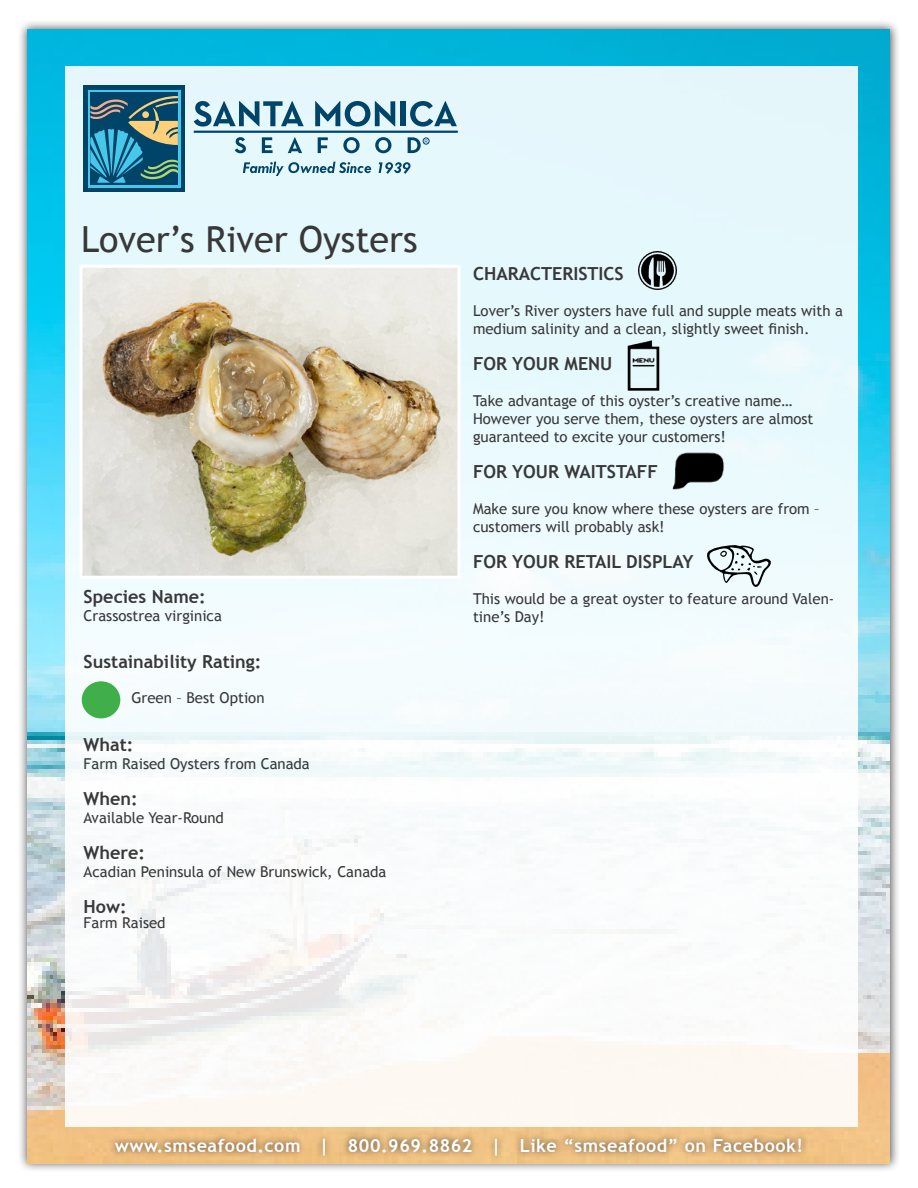
<style>
.page{position:relative;width:918px;height:1188px;background:#fff}
.page>*{position:absolute;margin:0;border:0;box-sizing:border-box;transform-origin:0 0}
.t1{font:36px "Trebuchet MS";color:#383839}
.t2{font:700 18px "Trebuchet MS";color:#383839}
.t3{font:700 18px "Trebuchet MS";letter-spacing:.03em;color:#fff}
.t4{font:15px/18px "Trebuchet MS";color:#383839}
.t5{font:4.95px "Arial";color:#00446a}
</style>
<div class="page">
<div style="left:17px;top:20px;width:884px;height:1153px;background:#231f20;opacity:.75"></div>
<img style="left:27px;top:29px;width:862px;height:1134px">
<img style="left:65px;top:67px;width:792px;height:1059px">
<div style="left:82px;top:681px;width:38px;height:37px;background:#40ae49;border-radius:50%"></div>
<img style="left:708px;top:545px;width:62px;height:41px">
<img style="left:661px;top:438px;width:70px;height:69px">
<img style="left:638px;top:252px;width:38px;height:38px">
<img style="left:628px;top:340px;width:31px;height:50px">
<div style="left:84px;top:86px;width:101px;height:106px;background:#00446a"></div>
<div style="left:88px;top:90px;width:92px;height:97px;background:#47c7e9"></div>
<svg style="left:235px;top:137px;width:11px;height:16px"></svg>
<svg style="left:262px;top:137px;width:11px;height:16px"></svg>
<svg style="left:288px;top:137px;width:14px;height:16px"></svg>
<svg style="left:318px;top:137px;width:10px;height:16px"></svg>
<svg style="left:343px;top:137px;width:17px;height:16px"></svg>
<svg style="left:375px;top:137px;width:16px;height:16px"></svg>
<svg style="left:194px;top:101px;width:110px;height:26px;background:#85acbe"></svg>
<svg style="left:315px;top:101px;width:80px;height:26px;background:#7ca5b9"></svg>
<div style="left:401px;top:101px;width:5px;height:25px;background:#00446a"></div>
<svg style="left:410px;top:101px;width:47px;height:26px"></svg>
<hr style="left:194px;top:131px;width:264px;height:2px;background:#00446a">
<div style="left:90px;top:92px;width:88px;height:93px;background:#00446a"></div>
<svg style="left:90px;top:96px;width:88px;height:87px"></svg>
<svg style="left:243px;top:162px;width:128px;height:14px;background:#a1c2d0"></svg>
<svg style="left:379px;top:162px;width:32px;height:12px"></svg>
<svg style="left:408px;top:137px;width:21px;height:16px"></svg>
<div style="left:107px;top:1131px;width:701px;height:31px;background:#231f20;opacity:.75"></div>
<img style="left:84px;top:269px;width:372px;height:306px">
<div style="left:80px;top:265px;width:380px;height:314px;border:3px solid #fff"></div>
<p class="t5" style="left:424px;top:138px;width:5px">R</p>
<p class="t1" style="left:81px;top:218px;width:338px">Lover’s River Oysters</p>
<p class="t2" style="left:84px;top:585px;width:124px">Species Name:</p>
<p class="t4" style="left:84px;top:607px;width:140px">Crassostrea virginica</p>
<p class="t2" style="left:84px;top:650px;width:179px">Sustainability Rating:</p>
<p class="t4" style="left:131px;top:689px;width:135px">Green – Best Option</p>
<p class="t2" style="left:84px;top:733px;width:51px">What:</p>
<p class="t4" style="left:84px;top:755px;width:228px">Farm Raised Oysters from Canada</p>
<p class="t2" style="left:84px;top:787px;width:56px">When:</p>
<p class="t4" style="left:84px;top:809px;width:142px">Available Year-Round</p>
<p class="t2" style="left:84px;top:841px;width:63px">Where:</p>
<p class="t4" style="left:84px;top:863px;width:304px">Acadian Peninsula of New Brunswick, Canada</p>
<p class="t2" style="left:84px;top:895px;width:45px">How:</p>
<p class="t4" style="left:84px;top:914px;width:84px">Farm Raised</p>
<p class="t2" style="left:473px;top:262px;width:152px">CHARACTERISTICS</p>
<p class="t4" style="left:473px;top:301px;width:372px">Lover’s River oysters have full and supple meats with a medium salinity and a clean, slightly sweet finish.</p>
<p class="t2" style="left:473px;top:352px;width:141px">FOR YOUR MENU</p>
<p class="t4" style="left:473px;top:391px;width:342px">Take advantage of this oyster’s creative name…<br>However you serve them, these oysters are almost guaranteed to excite your customers!</p>
<p class="t2" style="left:473px;top:460px;width:186px">FOR YOUR WAITSTAFF</p>
<p class="t4" style="left:473px;top:499px;width:348px">Make sure you know where these oysters are from – customers will probably ask!</p>
<p class="t2" style="left:473px;top:550px;width:222px">FOR YOUR RETAIL DISPLAY</p>
<p class="t4" style="left:473px;top:589px;width:363px">This would be a great oyster to feature around Valen&shy;tine’s Day!</p>
<p class="t3" style="left:115px;top:1134px;width:690px">www.smseafood.com | 800.969.8862 | Like “smseafood” on Facebook!</p>
</div>
